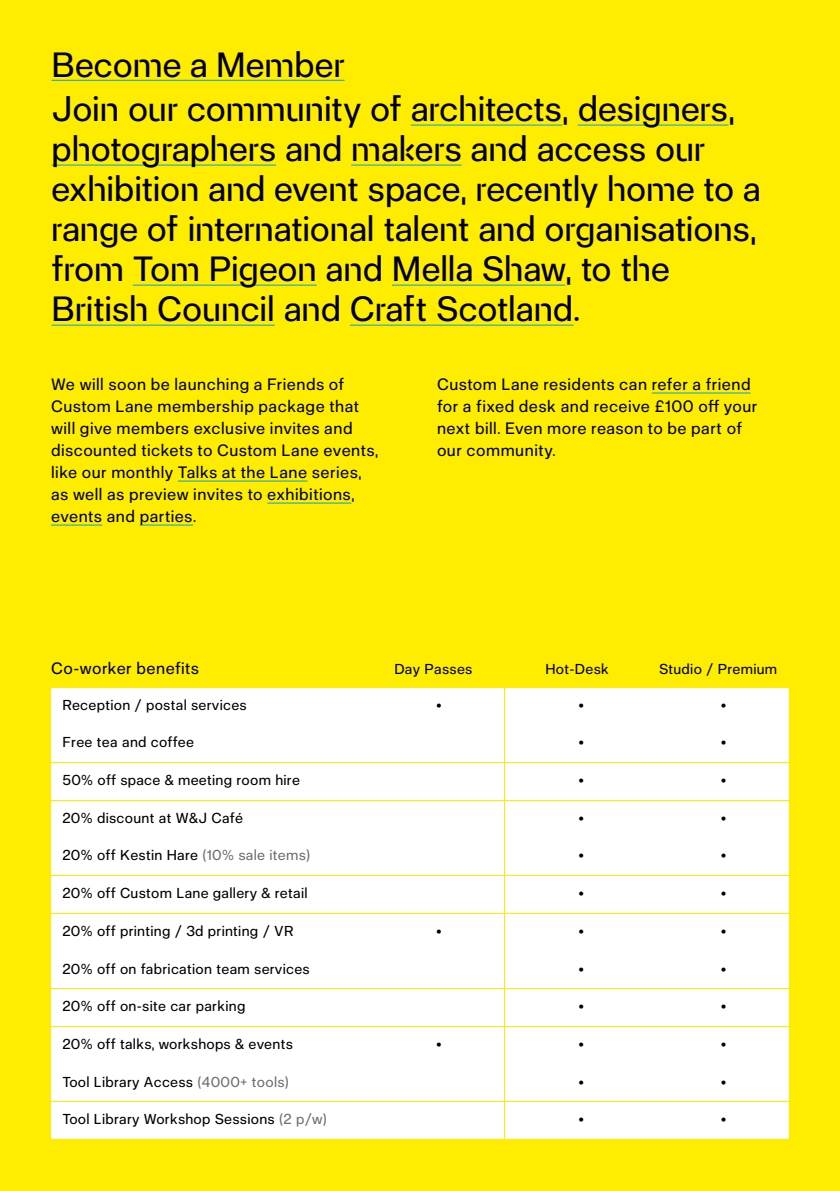
<style>
.page{position:relative;width:840px;height:1191px;background:#fff}
.page>*{position:absolute;margin:0;border:0;box-sizing:border-box;transform-origin:0 0}
.t1{font:34px/40px "Custom Lane B";color:#000}
.t2{font:16px/22px "Custom Lane A";letter-spacing:.03em;color:#000}
.t3{font:14px "Custom Lane A";letter-spacing:.02em;color:#000}
.t4{font:14px "Custom Lane B";color:#000}
.s1{color:#706f6f}
</style>
<div class="page">
<div style="left:0;top:0;width:839px;height:1191px;background:#ffed00"></div>
<div style="left:51px;top:688px;width:737px;height:451px;background:#fff"></div>
<hr style="left:51px;top:80px;width:293px;height:1px;background:#009fe3">
<hr style="left:410px;top:125px;width:152px;height:1px;background:#009fe3">
<hr style="left:577px;top:125px;width:151px;height:1px;background:#009fe3">
<hr style="left:51px;top:165px;width:225px;height:1px;background:#009fe3">
<hr style="left:351px;top:165px;width:110px;height:1px;background:#009fe3">
<hr style="left:133px;top:285px;width:183px;height:1px;background:#009fe3">
<hr style="left:391px;top:285px;width:174px;height:1px;background:#009fe3">
<hr style="left:51px;top:325px;width:223px;height:1px;background:#009fe3">
<hr style="left:350px;top:325px;width:223px;height:1px;background:#009fe3">
<hr style="left:178px;top:480px;width:129px;height:1px;background:#009fe3">
<hr style="left:267px;top:502px;width:84px;height:1px;background:#009fe3">
<hr style="left:51px;top:524px;width:51px;height:1px;background:#009fe3">
<hr style="left:140px;top:524px;width:53px;height:1px;background:#009fe3">
<hr style="left:651px;top:392px;width:99px;height:1px;background:#009fe3">
<h1 class="t1" style="left:51px;top:42px;width:684px;line-height:44.2px">Become a Member<br>Join our community of architects, designers,</h1>
<h1 class="t1" style="left:51px;top:128px;width:709px">photographers and makers and access our exhibition and event space, recently home to a range of international talent and organisations, from Tom Pigeon and Mella Shaw, to the British Council and Craft Scotland.</h1>
<p class="t2" style="left:51px;top:373px;width:328px">We will soon be launching a Friends of Custom Lane membership package that will give members exclusive invites and discounted tickets to Custom Lane events, like our monthly Talks at the Lane series, as well as preview invites to exhibitions, events and parties.</p>
<p class="t2" style="left:437px;top:373px;width:322px">Custom Lane residents can refer a friend for a fixed desk and receive £100 off your next bill. Even more reason to be part of our community.</p>
<p class="t2" style="left:51px;top:656px;width:149px">Co-worker benefits</p>
<p class="t3" style="left:62px;top:696px;width:186px">Reception / postal services</p>
<p class="t3" style="left:62px;top:734px;width:133px">Free tea and coffee</p>
<p class="t3" style="left:62px;top:771px;width:239px">50% off space &amp; meeting room hire</p>
<p class="t3" style="left:62px;top:809px;width:182px">20% discount at W&amp;J Café</p>
<p class="t3" style="left:62px;top:847px;width:249px">20% off Kestin Hare <span class="s1">(10% sale items)</span></p>
<p class="t3" style="left:62px;top:884px;width:246px">20% off Custom Lane gallery &amp; retail</p>
<p class="t3" style="left:62px;top:922px;width:232px">20% off printing / 3d printing / VR</p>
<p class="t3" style="left:62px;top:960px;width:249px">20% off on fabrication team services</p>
<p class="t3" style="left:62px;top:997px;width:184px">20% off on-site car parking</p>
<p class="t3" style="left:62px;top:1035px;width:232px">20% off talks, workshops &amp; events</p>
<p class="t3" style="left:62px;top:1073px;width:228px">Tool Library Access <span class="s1">(4000+ tools)</span></p>
<p class="t3" style="left:62px;top:1111px;width:266px">Tool Library Workshop Sessions <span class="s1">(2 p/w)</span></p>
<p class="t3" style="left:394px;top:660px;width:79px">Day Passes</p>
<p class="t3" style="left:545px;top:660px;width:65px">Hot-Desk</p>
<p class="t3" style="left:658px;top:660px;width:120px">Studio / Premium</p>
<p class="t4" style="left:435px;top:696px;width:8px">•</p>
<p class="t4" style="left:435px;top:922px;width:8px">•</p>
<p class="t4" style="left:435px;top:1035px;width:8px">•</p>
<p class="t4" style="left:578px;top:696px;width:8px">•</p>
<p class="t4" style="left:578px;top:734px;width:8px">•</p>
<p class="t4" style="left:578px;top:771px;width:8px">•</p>
<p class="t4" style="left:578px;top:809px;width:8px">•</p>
<p class="t4" style="left:578px;top:847px;width:8px">•</p>
<p class="t4" style="left:578px;top:884px;width:8px">•</p>
<p class="t4" style="left:578px;top:922px;width:8px">•</p>
<p class="t4" style="left:578px;top:960px;width:8px">•</p>
<p class="t4" style="left:578px;top:997px;width:8px">•</p>
<p class="t4" style="left:578px;top:1035px;width:8px">•</p>
<p class="t4" style="left:578px;top:1073px;width:8px">•</p>
<p class="t4" style="left:578px;top:1111px;width:8px">•</p>
<p class="t4" style="left:720px;top:696px;width:8px">•</p>
<p class="t4" style="left:720px;top:734px;width:8px">•</p>
<p class="t4" style="left:720px;top:771px;width:8px">•</p>
<p class="t4" style="left:720px;top:809px;width:8px">•</p>
<p class="t4" style="left:720px;top:847px;width:8px">•</p>
<p class="t4" style="left:720px;top:884px;width:8px">•</p>
<p class="t4" style="left:720px;top:922px;width:8px">•</p>
<p class="t4" style="left:720px;top:960px;width:8px">•</p>
<p class="t4" style="left:720px;top:997px;width:8px">•</p>
<p class="t4" style="left:720px;top:1035px;width:8px">•</p>
<p class="t4" style="left:720px;top:1073px;width:8px">•</p>
<p class="t4" style="left:720px;top:1111px;width:8px">•</p>
</div>
